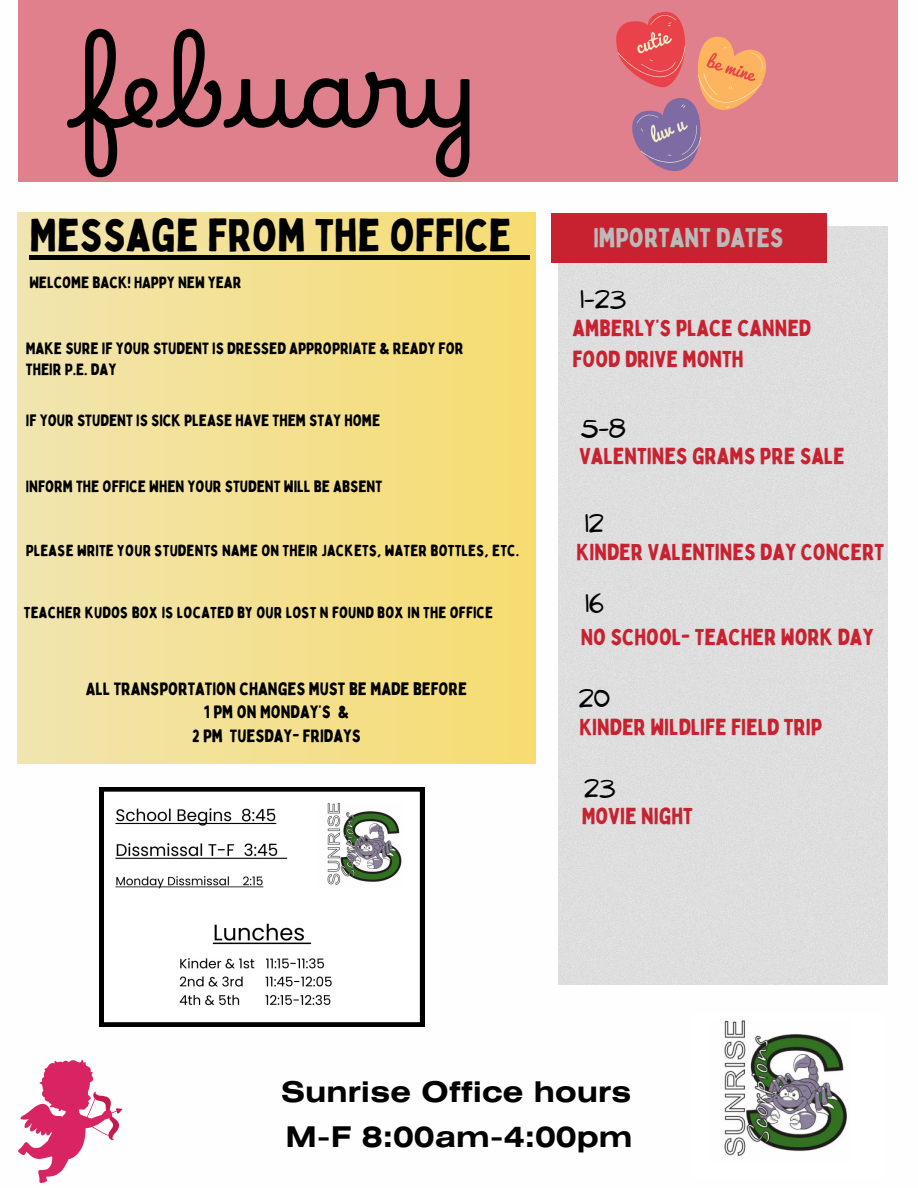
<style>
.page{position:relative;width:918px;height:1188px;background:#fff}
.page>*{position:absolute;margin:0;border:0;box-sizing:border-box;transform-origin:0 0}
.t1{font:99px "Borel";color:#000}
.t2{font:45px "Bobby Jones";color:#000}
.t3{font:700 28.5px/45px "Helios Ext";color:#000}
.t4{font:26.55px "Bobby Jones";color:#babab8}
.t5{font:22.65px/31.5px "Bobby Jones";color:#c82231}
.t6{font:22.5px "NF Ananias Regular";color:#000}
.t7{font:17.55px "Bobby Jones";color:#000}
.t8{font:16.05px/21.3px "Bobby Jones";color:#000}
.t9{font:16.05px "Bobby Jones Soft";color:#000}
.t10{font:15.9px "Bobby Jones";color:#000}
</style>
<div class="page">
<div style="left:18px;top:0;width:880px;height:181px;background:#e1808d"></div>
<div style="left:558px;top:227px;width:330px;height:758px;background:#dedede"></div>
<img style="left:724px;top:1020px;width:123px;height:136px">
<div style="left:551px;top:213px;width:275px;height:50px;background:#c82231"></div>
<div style="left:18px;top:212px;width:517px;height:552px;background:linear-gradient(to right,#f1e5b0,#f6dc70)"></div>
<svg style="left:100px;top:787px;width:324px;height:240px"></svg>
<svg style="left:616px;top:12px;width:154px;height:170px"></svg>
<svg style="left:18px;top:1059px;width:105px;height:124px"></svg>
<hr style="left:29px;top:255px;width:483px;height:4px;background:#000">
<hr style="left:512px;top:255px;width:18px;height:4px;background:#000">
<p class="t1" style="left:71px;top:34px;width:413px">febuary</p>
<h2 class="t2" style="left:29px;top:207px;width:484px">MESSAGE FROM THE OFFICE</h2>
<p class="t10" style="left:29px;top:272px;width:214px">WELCOME BACK! HAPPY NEW YEAR</p>
<p class="t8" style="left:26px;top:337px;width:439px">MAKE SURE IF YOUR STUDENT IS DRESSED APPROPRIATE &amp; READY FOR<br>THEIR P.E. DAY</p>
<p class="t8" style="left:26px;top:410px;width:356px">IF YOUR STUDENT IS SICK PLEASE HAVE THEM STAY HOME</p>
<p class="t8" style="left:26px;top:475px;width:358px">INFORM THE OFFICE WHEN YOUR STUDENT WILL BE ABSENT</p>
<p class="t9" style="left:26px;top:541px;width:495px">PLEASE WRITE YOUR STUDENTS NAME ON THEIR JACKETS, WATER BOTTLES, ETC.</p>
<h5 class="t9" style="left:24px;top:603px;width:471px">TEACHER KUDOS BOX IS LOCATED BY OUR LOST N FOUND BOX IN THE OFFICE</h5>
<p class="t7" style="left:86px;top:678px;width:383px">ALL TRANSPORTATION CHANGES MUST BE MADE BEFORE</p>
<p class="t7" style="left:204px;top:701px;width:147px">1 PM ON MONDAY’S &amp;</p>
<p class="t7" style="left:192px;top:725px;width:170px">2 PM TUESDAY- FRIDAYS</p>
<h3 class="t4" style="left:593px;top:221px;width:192px">IMPORTANT DATES</h3>
<p class="t6" style="left:581px;top:287px;width:47px">1-23</p>
<p class="t5" style="left:573px;top:311px;width:240px">AMBERLY’S PLACE CANNED<br>FOOD DRIVE MONTH</p>
<p class="t6" style="left:581px;top:416px;width:47px">5-8</p>
<h5 class="t5" style="left:580px;top:440px;width:267px">VALENTINES GRAMS PRE SALE</h5>
<h5 class="t6" style="left:585px;top:511px;width:20px">12</h5>
<h5 class="t5" style="left:577px;top:536px;width:309px">KINDER VALENTINES DAY CONCERT</h5>
<p class="t6" style="left:585px;top:591px;width:19px">16</p>
<h5 class="t5" style="left:581px;top:621px;width:295px">NO SCHOOL- TEACHER WORK DAY</h5>
<p class="t6" style="left:579px;top:686px;width:33px">20</p>
<p class="t5" style="left:579px;top:711px;width:244px">KINDER WILDLIFE FIELD TRIP</p>
<h5 class="t6" style="left:584px;top:776px;width:33px">23</h5>
<h5 class="t5" style="left:582px;top:800px;width:113px">MOVIE NIGHT</h5>
<h1 class="t3" style="left:281px;top:1072px;width:353px">Sunrise Office hours<br>M-F 8:00am-4:00pm</h1>
</div>
